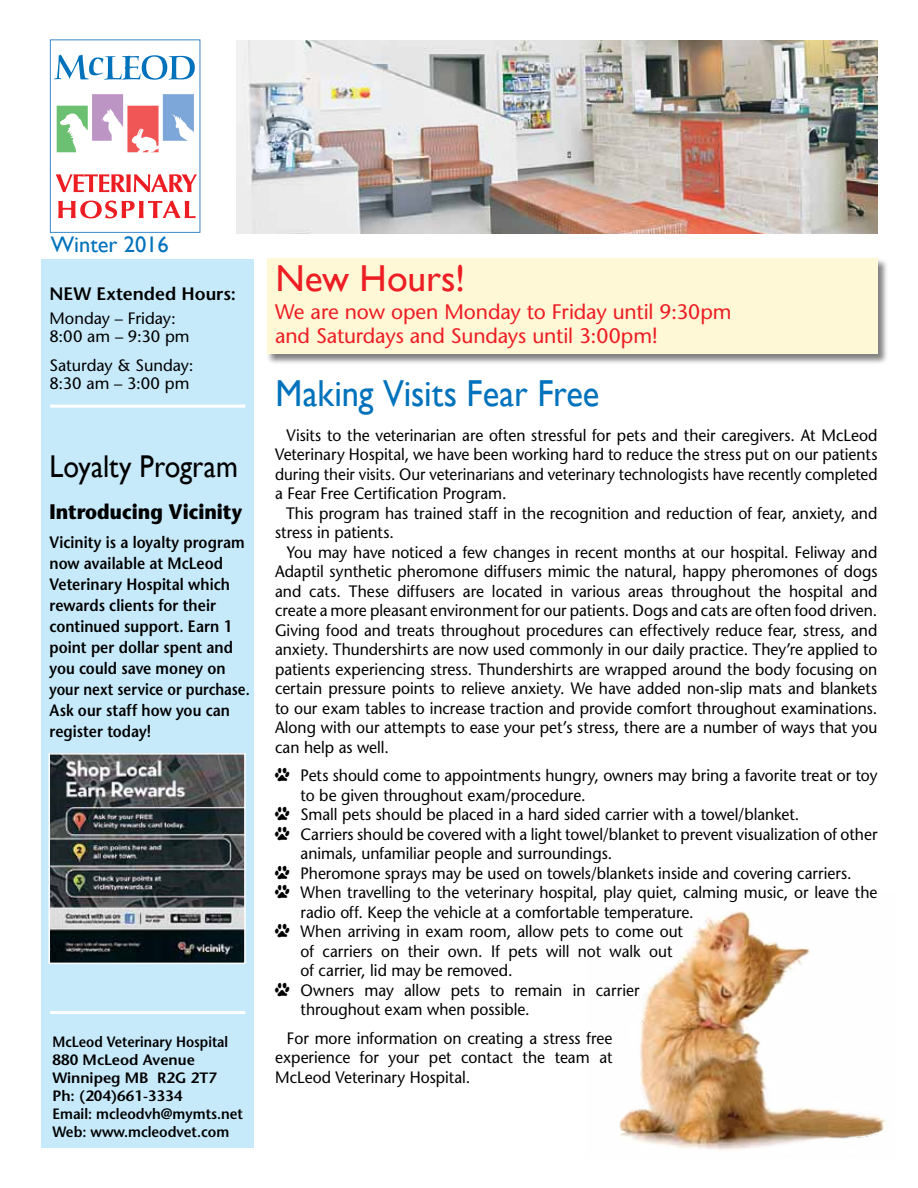
<style>
.page{position:relative;width:918px;height:1188px;background:#fff}
.page>*{position:absolute;margin:0;border:0;box-sizing:border-box;transform-origin:0 0}
.t1{font:37.5px "Gill Sans";letter-spacing:-.005em;color:#0072bc;scale:.92 1}
.t2{font:37.5px "Gill Sans";letter-spacing:-.005em;color:#ed1d24}
.t3{font:31.5px "Gill Sans";color:#000;scale:.9 1}
.t4{font:22.5px "Gill Sans";color:#0072bc}
.t5{font:21px/24px "Stone Sans";letter-spacing:-.01em;color:#ed1d24}
.t6{font:700 21px "Stone Sans";color:#000;scale:.9 1}
.t7{font:600 18px "Stone Sans";color:#000}
.t8{font:16.5px/19.5px "Stone Sans";color:#000;text-align:justify;scale:.95 1}
.t9{font:600 16.5px/21px "Stone Sans";letter-spacing:.005em;color:#000;scale:.9 1}
.t10{font:16.5px/18px "Stone Sans";color:#000}
.t11{font:600 15px/18px "Stone Sans";color:#000;scale:.9 1}
.s1{font-family:"Animal Tracks"}
</style>
<div class="page">
<div style="left:266px;top:258px;width:622px;height:107px;background:#000;opacity:.5"></div>
<div style="left:267px;top:259px;width:611px;height:95px;background:#fff8d6"></div>
<img style="left:236px;top:40px;width:642px;height:193px">
<div style="left:41px;top:259px;width:213px;height:889px;background:#c7eafb"></div>
<div style="left:50px;top:39px;width:150px;height:194px;border:1px solid #3a89c9"></div>
<svg style="left:56px;top:174px;width:141px;height:18px"></svg>
<svg style="left:58px;top:201px;width:138px;height:17px"></svg>
<svg style="left:54px;top:55px;width:141px;height:25px"></svg>
<svg style="left:57px;top:94px;width:137px;height:58px"></svg>
<hr style="left:50px;top:1011px;width:195px;height:3px;background:#fff">
<hr style="left:50px;top:405px;width:195px;height:3px;background:#fff">
<img style="left:52px;top:756px;width:191px;height:205px">
<div style="left:49px;top:753px;width:197px;height:211px;border:2px solid #fff"></div>
<img style="left:619px;top:911px;width:267px;height:239px">
<h3 class="t4" style="left:51px;top:231px;width:120px">Winter 2016</h3>
<p class="t7" style="left:50px;top:283px;width:188px">NEW Extended Hours:</p>
<p class="t10" style="left:50px;top:309px;width:142px">Monday – Friday:<br>8:00 am – 9:30 pm</p>
<p class="t10" style="left:50px;top:356px;width:146px">Saturday &amp; Sunday:<br>8:30 am – 3:00 pm</p>
<h2 class="t3" style="left:50px;top:448px;width:211px">Loyalty Program</h2>
<p class="t6" style="left:50px;top:499px;width:216px">Introducing Vicinity</p>
<p class="t9" style="left:49px;top:531px;width:224px">Vicinity is a loyalty program now available at McLeod<br>Veterinary Hospital which rewards clients for their continued support. Earn 1 point per dollar spent and you could save money on your next service or purchase.<br>Ask our staff how you can register today!</p>
<p class="t11" style="left:52px;top:1033px;width:213px">McLeod Veterinary Hospital<br>880 McLeod Avenue<br>Winnipeg MB R2G 2T7<br>Ph: (204)661-3334<br>Email: mcleodvh@mymts.net<br>Web: www.mcleodvet.com</p>
<h1 class="t2" style="left:275px;top:256px;width:191px">New Hours!</h1>
<p class="t5" style="left:275px;top:300px;width:458px">We are now open Monday to Friday until 9:30pm and Saturdays and Sundays until 3:00pm!</p>
<h1 class="t1" style="left:275px;top:371px;width:354px">Making Visits Fear Free</h1>
<p class="t8" style="left:275px;top:425px;width:636px;text-indent:12px">Visits to the veterinarian are often stressful for pets and their caregivers. At McLeod Veterinary Hospital, we have been working hard to reduce the stress put on our patients during their visits. Our veterinarians and veterinary technologists have recently completed a Fear Free Certification Program.</p>
<p class="t8" style="left:275px;top:503px;width:636px;text-indent:11px">This program has trained staff in the recognition and reduction of fear, anxiety, and stress in patients.</p>
<p class="t8" style="left:275px;top:542px;width:636px;text-indent:12px">You may have noticed a few changes in recent months at our hospital. Feliway and Adaptil synthetic pheromone diffusers mimic the natural, happy pheromones of dogs and cats. These diffusers are located in various areas throughout the hospital and create a more pleasant environment for our patients. Dogs and cats are often food driven.<br>Giving food and treats throughout procedures can effectively reduce fear, stress, and anxiety. Thundershirts are now used commonly in our daily practice. They’re applied to patients experiencing stress. Thundershirts are wrapped around the body focusing on certain pressure points to relieve anxiety. We have added non-slip mats and blankets to our exam tables to increase traction and provide comfort throughout examinations.<br>Along with our attempts to ease your pet’s stress, there are a number of ways that you can help as well.</p>
<p class="t8" style="left:275px;top:766px;width:636px"><span class="s1">D</span> Pets should come to appointments hungry, owners may bring a favorite treat or toy</p>
<p class="t8" style="left:301px;top:785px;width:302px">to be given throughout exam/procedure.</p>
<p class="t8" style="left:275px;top:805px;width:553px"><span class="s1">D</span> Small pets should be placed in a hard sided carrier with a towel/blanket.</p>
<p class="t8" style="left:275px;top:824px;width:636px"><span class="s1">D</span> Carriers should be covered with a light towel/blanket to prevent visualization of other</p>
<p class="t8" style="left:301px;top:844px;width:330px">animals, unfamiliar people and surroundings.</p>
<p class="t8" style="left:275px;top:863px;width:609px"><span class="s1">D</span> Pheromone sprays may be used on towels/blankets inside and covering carriers.</p>
<p class="t8" style="left:275px;top:883px;width:636px"><span class="s1">D</span> When travelling to the veterinary hospital, play quiet, calming music, or leave the</p>
<p class="t8" style="left:301px;top:902px;width:415px">radio off. Keep the vehicle at a comfortable temperature.</p>
<p class="t8" style="left:275px;top:922px;width:431px"><span class="s1">D</span> When arriving in exam room, allow pets to come out</p>
<p class="t8" style="left:301px;top:941px;width:393px">of carriers on their own. If pets will not walk out</p>
<p class="t8" style="left:301px;top:961px;width:225px">of carrier, lid may be removed.</p>
<p class="t8" style="left:275px;top:980px;width:385px"><span class="s1">D</span> Owners may allow pets to remain in carrier</p>
<p class="t8" style="left:301px;top:1000px;width:243px">throughout exam when possible.</p>
<p class="t8" style="left:275px;top:1028px;width:357px;text-indent:12px">For more information on creating a stress free experience for your pet contact the team at McLeod Veterinary Hospital.</p>
</div>
